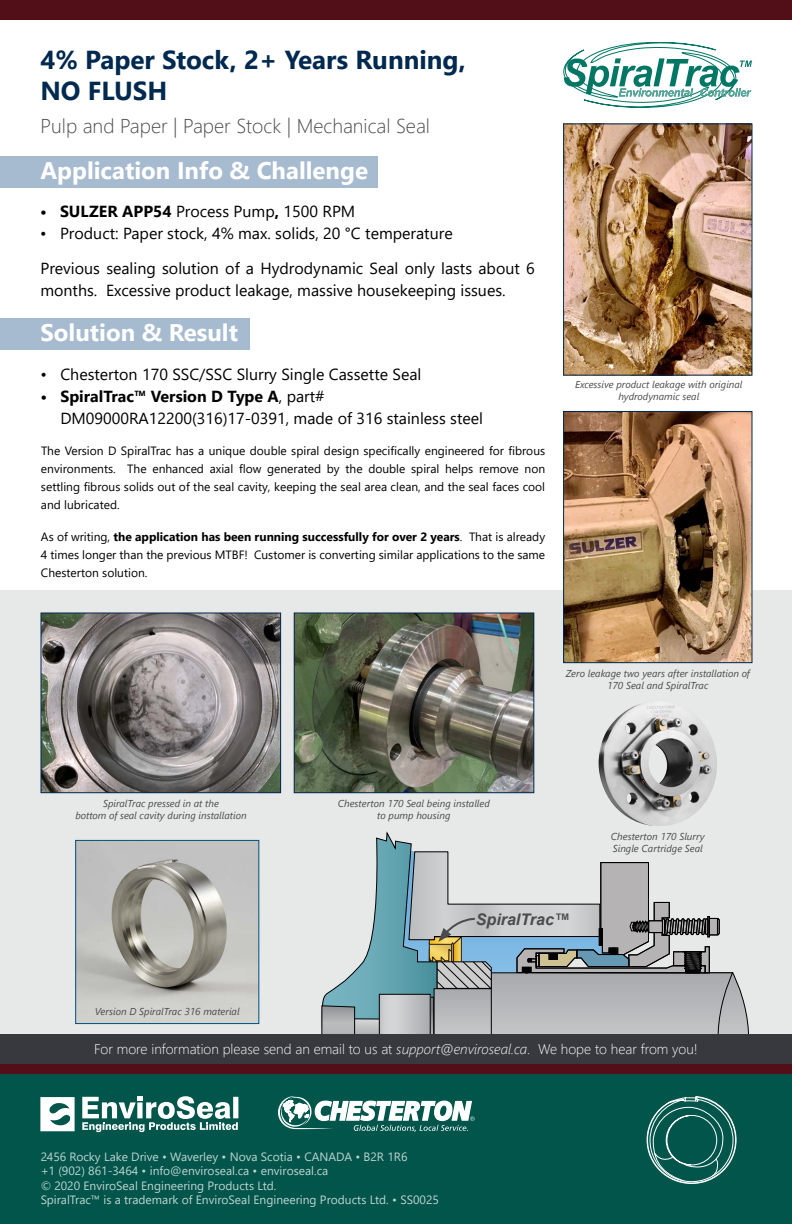
<style>
.page{position:relative;width:792px;height:1224px;background:#fff}
.page>*{position:absolute;margin:0;border:0;box-sizing:border-box;transform-origin:0 0}
.t1{font:700 26px/31.2px "Segoe UI";color:#002950}
.t2{font:700 24px "Segoe UI";color:#fff}
.t3{font:300 20px "Segoe UI";color:#4b4b4b}
.t4{font:16px/22px "Segoe UI";color:#000}
.t5{font:italic 700 16px "Arial";color:#4b4b4b}
.t6{font:300 14px "Segoe UI";color:#fff}
.t7{font:12px/18px "Segoe UI";color:#000;text-align:justify}
.t8{font:12px/14.4px "Segoe UI";color:#fff}
.t9{font:italic 10px/12px "Segoe UI";color:#4b4b4b;text-align:center}
.s1{font-weight:700}
.s2{font-style:italic}
</style>
<div class="page">
<svg style="left:564px;top:42px;width:188px;height:66px"></svg>
<div style="left:0;top:590px;width:792px;height:564px;background:#e7e8e8"></div>
<div style="left:0;top:0;width:792px;height:19px;background:#530f17"></div>
<div style="left:0;top:1034px;width:792px;height:99px;background:#37393f"></div>
<div style="left:0;top:156px;width:378px;height:31px;background:#a7bbd0"></div>
<div style="left:0;top:318px;width:250px;height:31px;background:#a7bbd0"></div>
<svg style="left:0;top:1064px;width:792px;height:160px;background:#074f47"></svg>
<svg style="left:646px;top:1096px;width:91px;height:88px;background:#246c63"></svg>
<svg style="left:40px;top:1097px;width:35px;height:34px"></svg>
<svg style="left:82px;top:1096px;width:156px;height:36px;background:#689a94"></svg>
<img style="left:77px;top:842px;width:180px;height:180px">
<div style="left:75px;top:840px;width:184px;height:184px;border:1px solid #00537b"></div>
<img style="left:598px;top:704px;width:119px;height:122px">
<svg style="left:321px;top:831px;width:428px;height:203px"></svg>
<svg style="left:278px;top:1096px;width:197px;height:36px;background:#689a94"></svg>
<img style="left:565px;top:125px;width:185px;height:249px">
<div style="left:563px;top:123px;width:189px;height:253px;border:1px solid #002950"></div>
<img style="left:42px;top:614px;width:237px;height:177px">
<div style="left:40px;top:612px;width:241px;height:181px;border:1px solid #002950"></div>
<img style="left:565px;top:413px;width:185px;height:248px">
<div style="left:563px;top:411px;width:189px;height:252px;border:1px solid #002950"></div>
<img style="left:296px;top:614px;width:236px;height:177px">
<div style="left:294px;top:612px;width:240px;height:181px;border:1px solid #002950"></div>
<h1 class="t1" style="left:40px;top:42px;width:427px">4% Paper Stock, 2+ Years Running,<br>NO FLUSH</h1>
<h3 class="t3" style="left:40px;top:108px;width:391px">Pulp and Paper | Paper Stock | Mechanical Seal</h3>
<h2 class="t2" style="left:40px;top:148px;width:329px">Application Info &amp; Challenge</h2>
<h3 class="t4" style="left:40px;top:199px;width:317px"><span class="s1">• SULZER APP54</span> Process Pump<span class="s1">,</span> 1500 RPM</h3>
<h3 class="t4" style="left:40px;top:221px;width:414px">• Product: Paper stock, 4% max. solids, 20 °C temperature</h3>
<h3 class="t4" style="left:40px;top:256px;width:496px">Previous sealing solution of a Hydrodynamic Seal only lasts about 6 months. Excessive product leakage, massive housekeeping issues.</h3>
<h2 class="t2" style="left:40px;top:310px;width:199px">Solution &amp; Result</h2>
<h3 class="t4" style="left:40px;top:362px;width:383px">• Chesterton 170 SSC/SSC Slurry Single Cassette Seal</h3>
<h3 class="t4" style="left:60px;top:384px;width:424px;text-indent:-20px"><span class="s1">• SpiralTrac™ Version D Type A</span>, part#<br>DM09000RA12200(316)17-0391, made of 316 stainless steel</h3>
<p class="t7" style="left:41px;top:441px;width:506px">The Version D SpiralTrac has a unique double spiral design specifically engineered for fibrous environments. The enhanced axial flow generated by the double spiral helps remove non settling fibrous solids out of the seal cavity, keeping the seal area clean, and the seal faces cool and lubricated.</p>
<p class="t7" style="left:41px;top:527px;width:506px">As of writing, <span class="s1">the application has been running successfully for over 2 years</span>. That is already 4 times longer than the previous MTBF! Customer is converting similar applications to the same Chesterton solution.</p>
<p class="t9" style="left:575px;top:377px;width:169px">Excessive product leakage with original hydrodynamic seal</p>
<p class="t9" style="left:566px;top:666px;width:186px">Zero leakage two years after installation of<br>170 Seal and SpiralTrac</p>
<p class="t9" style="left:75px;top:796px;width:173px">SpiralTrac pressed in at the<br>bottom of seal cavity during installation</p>
<p class="t9" style="left:338px;top:796px;width:154px">Chesterton 170 Seal being installed to pump housing</p>
<p class="t9" style="left:611px;top:829px;width:95px;text-align:left">Chesterton 170 Slurry<br>Single Cartridge Seal</p>
<p class="t9" style="left:95px;top:1004px;width:146px">Version D SpiralTrac 316 material</p>
<h3 class="t5" style="left:476px;top:908px;width:95px">SpiralTrac™</h3>
<p class="t6" style="left:94px;top:1036px;width:605px">For more information please send an email to us at <span class="s2">support@enviroseal.ca</span>. We hope to hear from you!</p>
<p class="t8" style="left:40px;top:1149px;width:400px">2456 Rocky Lake Drive • Waverley • Nova Scotia • CANADA • B2R 1R6<br>+1 (902) 861-3464 • info@enviroseal.ca • enviroseal.ca<br>© 2020 EnviroSeal Engineering Products Ltd.<br>SpiralTrac™ is a trademark of EnviroSeal Engineering Products Ltd. • SS0025</p>
</div>
